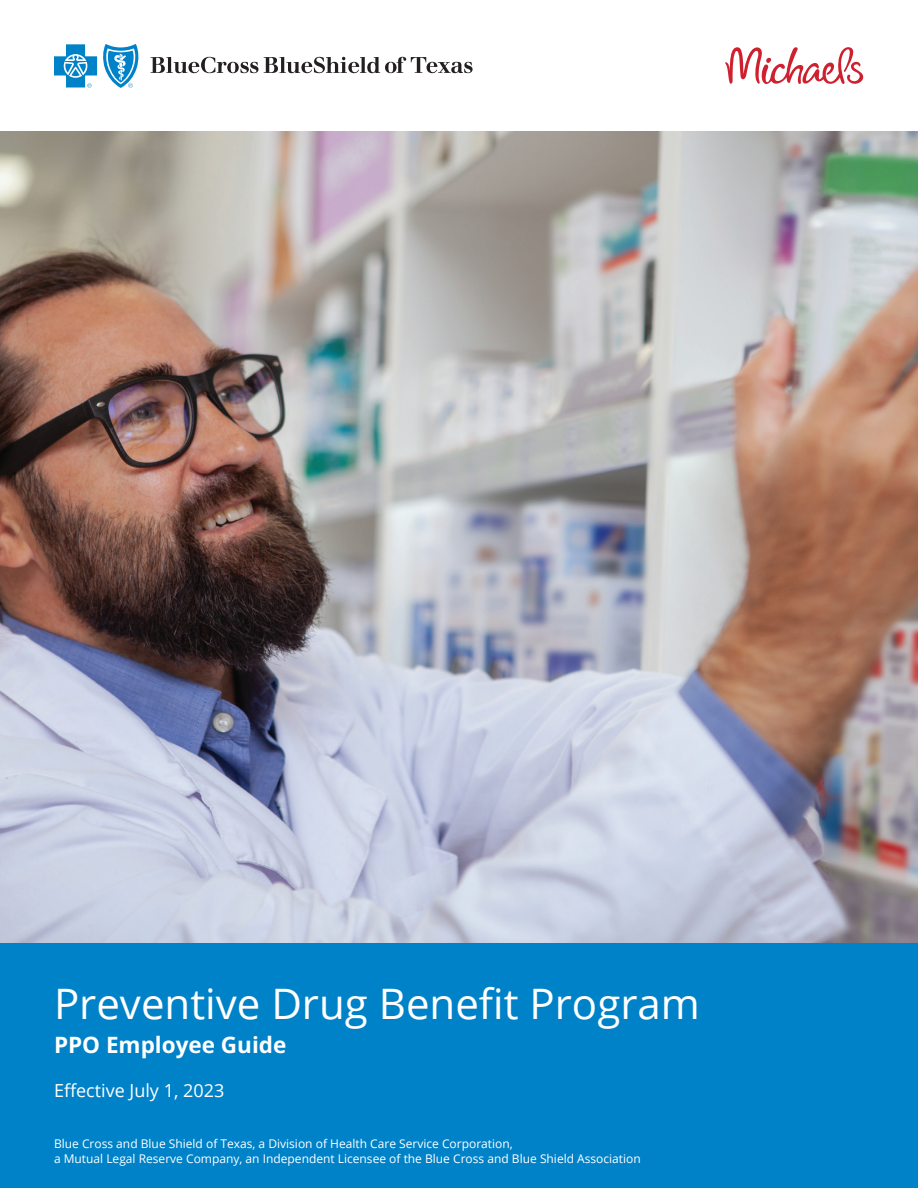
<style>
.page{position:relative;width:918px;height:1188px;background:#fff}
.page>*{position:absolute;margin:0;border:0;box-sizing:border-box;transform-origin:0 0}
.Title-white{font:42px "Open Sans";color:#fff}
.subtitle-white{font:700 22.5px "Open Sans";color:#fff}
.intro_-_white{font:18px "Open Sans";color:#fff}
.taglines{font:12px/14.4px "Open Sans";color:#fff}
</style>
<div class="page">
<img style="left:0;top:132px;width:918px;height:811px">
<div style="left:0;top:943px;width:918px;height:245px;background:#0082c8"></div>
<svg style="left:151px;top:57px;width:322px;height:16px"></svg>
<svg style="left:54px;top:44px;width:85px;height:44px"></svg>
<svg style="left:725px;top:47px;width:138px;height:37px"></svg>
<p class="Title-white" style="left:54px;top:975px;width:647px">Preventive Drug Benefit Program</p>
<p class="subtitle-white" style="left:54px;top:1029px;width:234px">PPO Employee Guide</p>
<p class="intro_-_white" style="left:54px;top:1078px;width:172px">Effective July 1, 2023</p>
<p class="taglines" style="left:54px;top:1137px;width:588px">Blue Cross and Blue Shield of Texas, a Division of Health Care Service Corporation,<br>a Mutual Legal Reserve Company, an Independent Licensee of the Blue Cross and Blue Shield Association</p>
</div>
